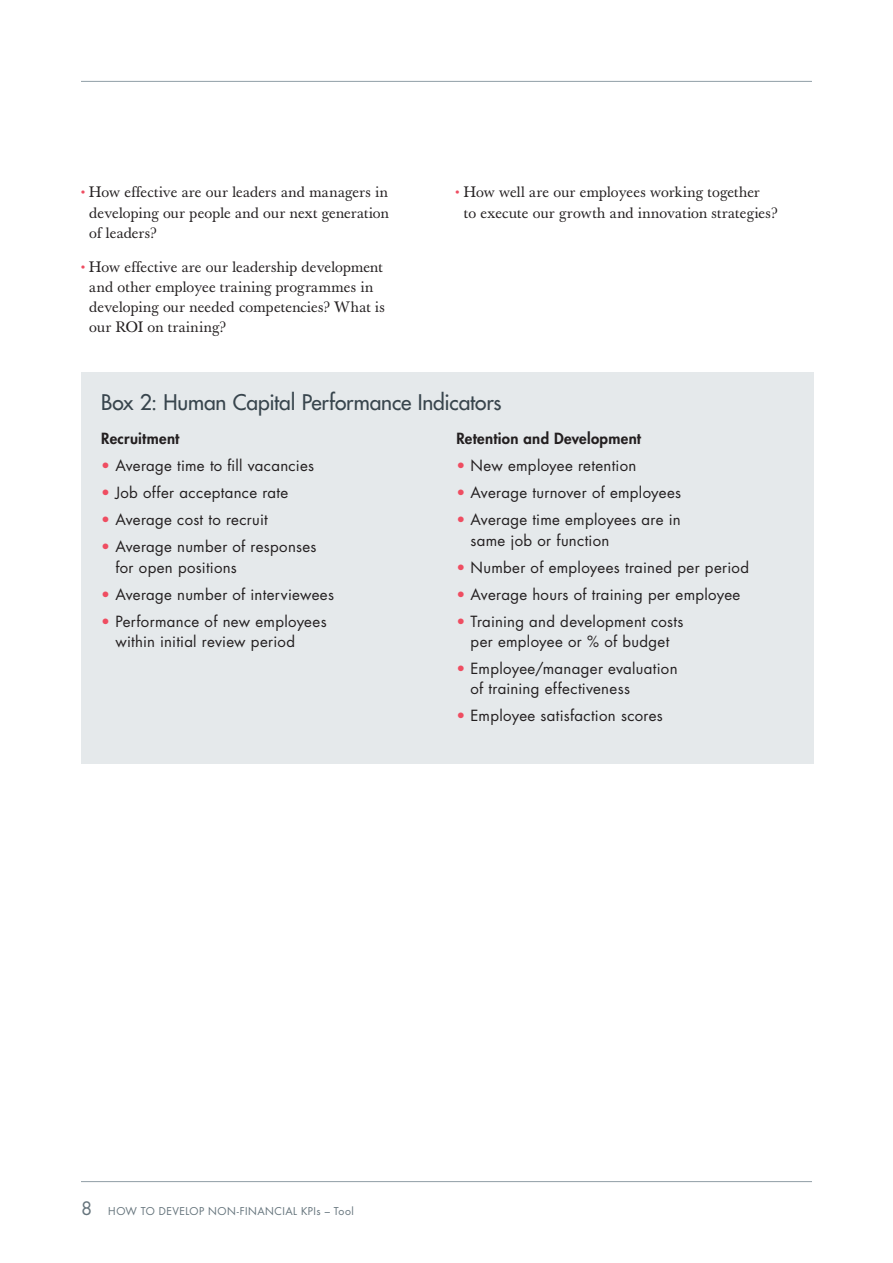
<style>
.page{position:relative;width:893px;height:1263px;background:#fff}
.page>*{position:absolute;margin:0;border:0;box-sizing:border-box;transform-origin:0 0}
.t1{font:500 21px "Futura Std";letter-spacing:-.005em;color:#38454d}
.t2{font:15px/20.2px "Futura Std";letter-spacing:.02em;color:#231f20}
.t3{font:15px/20.2px "Baskerville";letter-spacing:.015em;color:#231f20}
.t4{font:800 15px "Futura Std";letter-spacing:.02em;color:#231f20}
.t5{font:10.5px "Futura Std";letter-spacing:.045em;color:#65747c}
.s1{color:#ef4d61}
.s2{font-size:18px}
</style>
<div class="page">
<hr style="left:81px;top:81px;width:731px;height:1px;background:#909ea6">
<hr style="left:81px;top:1181px;width:731px;height:1px;background:#909ea6">
<div style="left:81px;top:372px;width:733px;height:391px;background:#e5e9eb"></div>
<p class="t3" style="left:89px;top:182px;width:301px;text-align:justify;text-indent:-8px"><span class="s1">•</span> How effective are our leaders and managers in developing our people and our next generation of leaders?</p>
<p class="t3" style="left:89px;top:257px;width:297px;text-indent:-8px"><span class="s1">•</span> How effective are our leadership development and other employee training programmes in developing our needed competencies? What is our ROI on training?</p>
<p class="t3" style="left:464px;top:182px;width:315px;text-indent:-8px"><span class="s1">•</span> How well are our employees working together<br>to execute our growth and innovation strategies?</p>
<h1 class="t1" style="left:101px;top:389px;width:402px">Box 2: Human Capital Performance Indicators</h1>
<p class="t4" style="left:101px;top:429px;width:80px">Recruitment</p>
<p class="t2" style="left:101px;top:456px;width:214px"><span class="s1">•</span> Average time to fill vacancies</p>
<p class="t2" style="left:101px;top:483px;width:189px"><span class="s1">•</span> Job offer acceptance rate</p>
<p class="t2" style="left:101px;top:510px;width:168px"><span class="s1">•</span> Average cost to recruit</p>
<p class="t2" style="left:115px;top:537px;width:203px;text-indent:-14px"><span class="s1">•</span> Average number of responses for open positions</p>
<p class="t2" style="left:101px;top:584px;width:234px"><span class="s1">•</span> Average number of interviewees</p>
<p class="t2" style="left:115px;top:611px;width:213px;text-indent:-14px"><span class="s1">•</span> Performance of new employees within initial review period</p>
<p class="t4" style="left:456px;top:429px;width:186px">Retention and Development</p>
<p class="t2" style="left:456px;top:456px;width:181px"><span class="s1">•</span> New employee retention</p>
<p class="t2" style="left:456px;top:483px;width:226px"><span class="s1">•</span> Average turnover of employees</p>
<p class="t2" style="left:471px;top:510px;width:212px;text-indent:-14px"><span class="s1">•</span> Average time employees are in same job or function</p>
<p class="t2" style="left:456px;top:557px;width:294px"><span class="s1">•</span> Number of employees trained per period</p>
<p class="t2" style="left:456px;top:584px;width:285px"><span class="s1">•</span> Average hours of training per employee</p>
<p class="t2" style="left:456px;top:611px;width:228px;text-align:center"><span class="s1">•</span> Training and development costs per employee or % of budget</p>
<p class="t2" style="left:471px;top:658px;width:209px;text-indent:-14px"><span class="s1">•</span> Employee/manager evaluation of training effectiveness</p>
<p class="t2" style="left:456px;top:706px;width:208px"><span class="s1">•</span> Employee satisfaction scores</p>
<p class="t5" style="left:81px;top:1204px;width:274px"><span class="s2">8</span> How to Develop Non-Financial KPIs – Tool</p>
</div>
